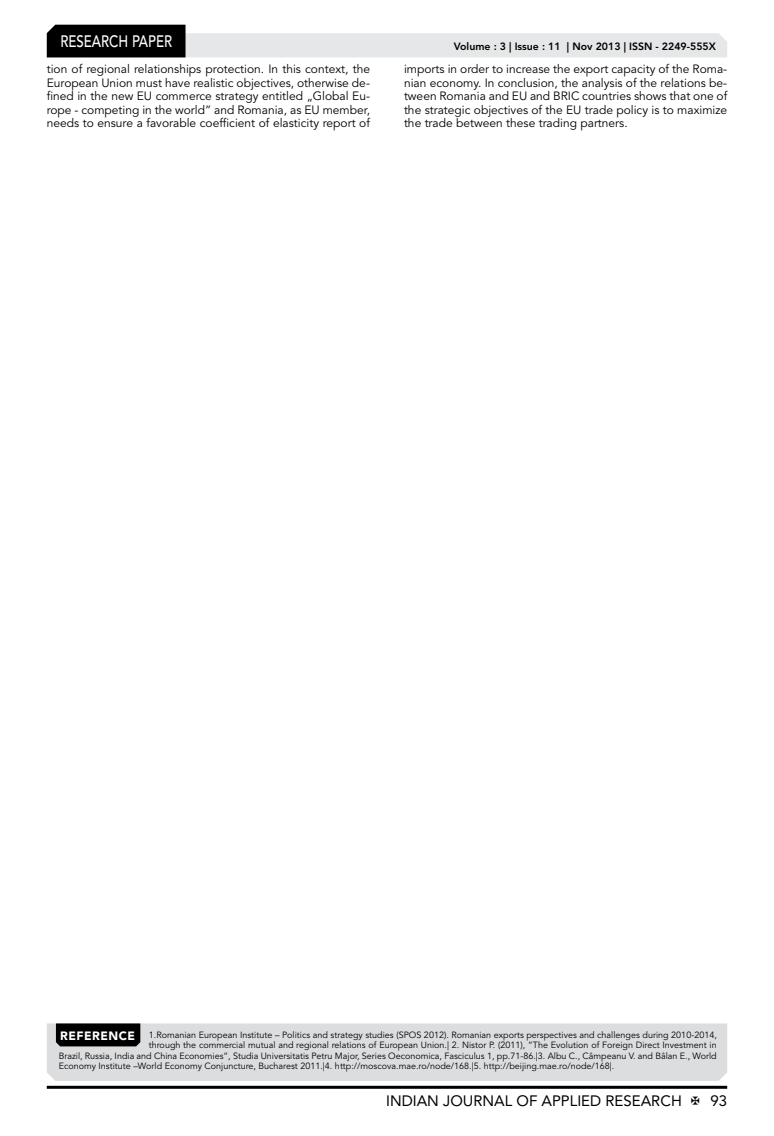
<style>
.page{position:relative;width:774px;height:1136px;background:#fff}
.page>*{position:absolute;margin:0;border:0;box-sizing:border-box;transform-origin:0 0}
.t1{font:500 16.5px "Avenir LT Std";color:#fff;scale:.8 1}
.t2{font:15px "Avenir LT Std";color:#000}
.t3{font:12px/13.5px "Avenir LT Std";color:#000;text-align:justify}
.t4{font:800 10.5px "Avenir LT Std";color:#000}
.t5{font:9px "Avenir LT Std";color:#000}
.s1{font-weight:900;font-size:12px;color:#fff}
</style>
<div class="page">
<hr style="left:47px;top:1085px;width:680px;height:3px;background:#000">
<svg style="left:47px;top:25px;width:680px;height:32px"></svg>
<div style="left:47px;top:1023px;width:680px;height:57px;background:#dcddde"></div>
<div style="left:56px;top:1023px;width:84px;height:23px;background:#000"></div>
<h1 class="t1" style="left:60px;top:32px;width:139px">RESEARCH PAPER</h1>
<p class="t4" style="left:454px;top:41px;width:264px">Volume : 3 | Issue : 11 | Nov 2013 | ISSN - 2249-555X</p>
<p class="t3" style="left:47px;top:62px;width:325px">tion of regional relationships protection. In this context, the European Union must have realistic objectives, otherwise de&shy;fined in the new EU commerce strategy entitled „Global Eu&shy;rope - competing in the world” and Romania, as EU member, needs to ensure a favorable coefficient of elasticity report of</p>
<p class="t3" style="left:404px;top:62px;width:325px">imports in order to increase the export capacity of the Roma&shy;nian economy. In conclusion, the analysis of the relations be&shy;tween Romania and EU and BRIC countries shows that one of the strategic objectives of the EU trade policy is to maximize the trade between these trading partners.</p>
<p class="t5" style="left:60px;top:1029px;width:658px"><span class="s1">REFERENCE</span> 1.Romanian European Institute – Politics and strategy studies (SPOS 2012). Romanian exports perspectives and challenges during 2010-2014,</p>
<p class="t5" style="left:149px;top:1039px;width:569px">through the commercial mutual and regional relations of European Union.| 2. Nistor P. (2011), ”The Evolution of Foreign Direct Investment in</p>
<p class="t5" style="left:59px;top:1050px;width:659px">Brazil, Russia, India and China Economies”, Studia Universitatis Petru Major, Series Oeconomica, Fasciculus 1, pp.71-86.|3. Albu C., Câmpeanu V. and Bâlan E., World</p>
<p class="t5" style="left:59px;top:1060px;width:557px">Economy Institute –World Economy Conjuncture, Bucharest 2011.|4. http://moscova.mae.ro/node/168.|5. http://beijing.mae.ro/node/168|.</p>
<h2 class="t2" style="left:386px;top:1091px;width:297px">INDIAN JOURNAL OF APPLIED RESEARCH</h2>
<h2 class="t2" style="left:710px;top:1091px;width:18px">93</h2>
</div>
